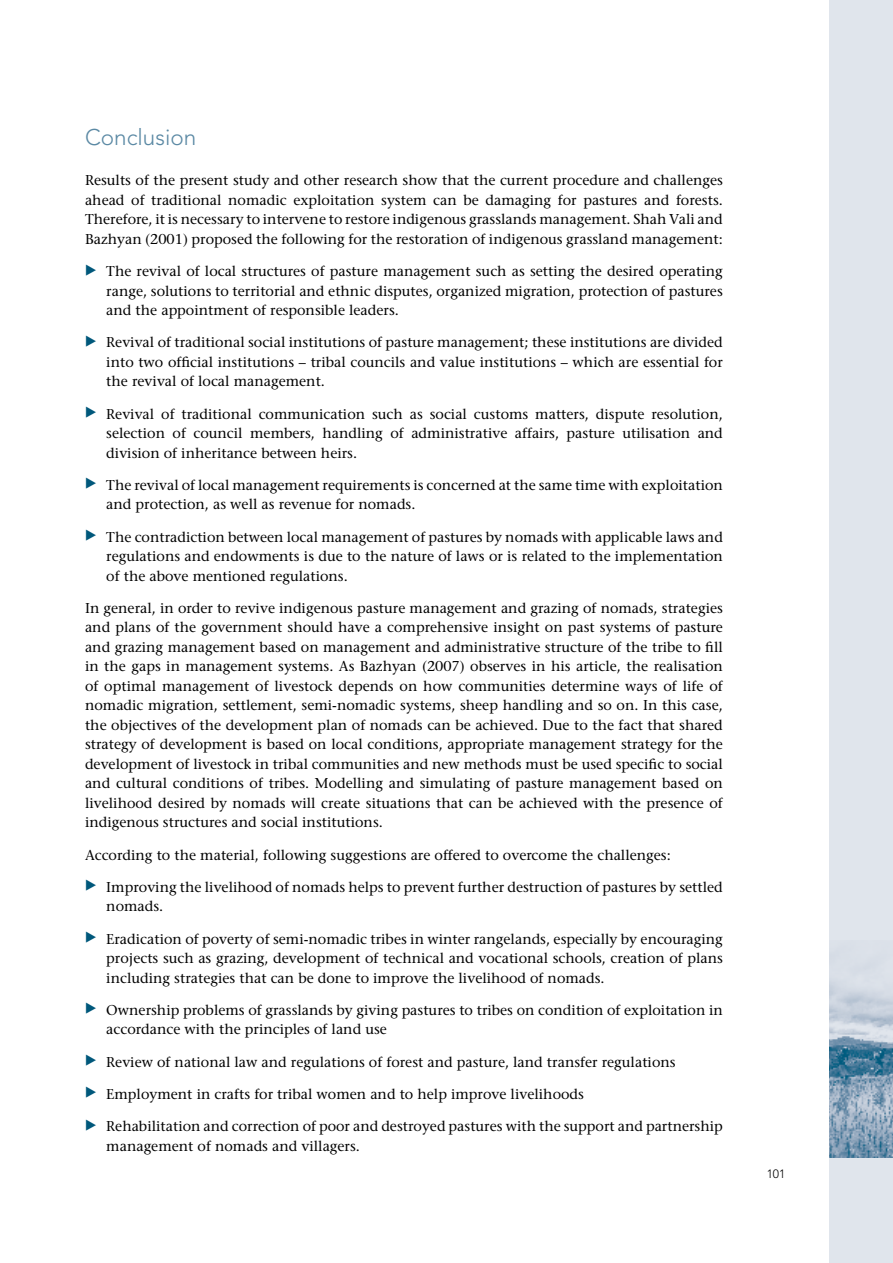
<style>
.page{position:relative;width:893px;height:1263px;background:#fff}
.page>*{position:absolute;margin:0;border:0;box-sizing:border-box;transform-origin:0 0}
.t1{font:300 22.5px "Avenir LT Std";color:#5b89a4}
.t2{font:14.25px/19.5px "Stone Serif";color:#000;text-align:justify}
.t3{font:300 12px "Avenir LT Std";color:#000}
.s1{color:#00587b}
</style>
<div class="page">
<div style="left:829px;top:0;width:64px;height:1263px;background:#e0e5ec"></div>
<img style="left:829px;top:954px;width:64px;height:203px">
<h1 class="t1" style="left:85px;top:124px;width:113px">Conclusion</h1>
<p class="t2" style="left:85px;top:171px;width:639px">Results of the present study and other research show that the current procedure and challenges ahead of traditional nomadic exploitation system can be damaging for pastures and forests.<br>Therefore, it is necessary to intervene to restore indigenous grasslands management. Shah Vali and Bazhyan (2001) proposed the following for the restoration of indigenous grassland management:</p>
<p class="t2" style="left:106px;top:261px;width:618px;text-indent:-21px"><span class="s1">▶</span> The revival of local structures of pasture management such as setting the desired operating range, solutions to territorial and ethnic disputes, organized migration, protection of pastures and the appointment of responsible leaders.</p>
<p class="t2" style="left:106px;top:332px;width:618px;text-indent:-21px"><span class="s1">▶</span> Revival of traditional social institutions of pasture management; these institutions are divided into two official institutions – tribal councils and value institutions – which are essential for the revival of local management.</p>
<p class="t2" style="left:106px;top:404px;width:618px;text-indent:-21px"><span class="s1">▶</span> Revival of traditional communication such as social customs matters, dispute resolution, selection of council members, handling of administrative affairs, pasture utilisation and division of inheritance between heirs.</p>
<p class="t2" style="left:106px;top:475px;width:618px;text-indent:-21px"><span class="s1">▶</span> The revival of local management requirements is concerned at the same time with exploitation and protection, as well as revenue for nomads.</p>
<p class="t2" style="left:106px;top:527px;width:618px;text-indent:-21px"><span class="s1">▶</span> The contradiction between local management of pastures by nomads with applicable laws and regulations and endowments is due to the nature of laws or is related to the implementation of the above mentioned regulations.</p>
<p class="t2" style="left:85px;top:598px;width:639px">In general, in order to revive indigenous pasture management and grazing of nomads, strategies and plans of the government should have a comprehensive insight on past systems of pasture and grazing management based on management and administrative structure of the tribe to fill in the gaps in management systems. As Bazhyan (2007) observes in his article, the realisation of optimal management of livestock depends on how communities determine ways of life of nomadic migration, settlement, semi-nomadic systems, sheep handling and so on. In this case, the objectives of the development plan of nomads can be achieved. Due to the fact that shared strategy of development is based on local conditions, appropriate management strategy for the development of livestock in tribal communities and new methods must be used specific to social and cultural conditions of tribes. Modelling and simulating of pasture management based on livelihood desired by nomads will create situations that can be achieved with the presence of indigenous structures and social institutions.</p>
<p class="t2" style="left:85px;top:845px;width:587px">According to the material, following suggestions are offered to overcome the challenges:</p>
<p class="t2" style="left:106px;top:877px;width:618px;text-indent:-21px"><span class="s1">▶</span> Improving the livelihood of nomads helps to prevent further destruction of pastures by settled nomads.</p>
<p class="t2" style="left:106px;top:929px;width:618px;text-indent:-21px"><span class="s1">▶</span> Eradication of poverty of semi-nomadic tribes in winter rangelands, especially by encouraging projects such as grazing, development of technical and vocational schools, creation of plans including strategies that can be done to improve the livelihood of nomads.</p>
<p class="t2" style="left:106px;top:1000px;width:618px;text-indent:-21px"><span class="s1">▶</span> Ownership problems of grasslands by giving pastures to tribes on condition of exploitation in accordance with the principles of land use</p>
<p class="t2" style="left:85px;top:1052px;width:592px"><span class="s1">▶</span> Review of national law and regulations of forest and pasture, land transfer regulations</p>
<p class="t2" style="left:85px;top:1084px;width:500px"><span class="s1">▶</span> Employment in crafts for tribal women and to help improve livelihoods</p>
<p class="t2" style="left:106px;top:1116px;width:618px;text-indent:-21px"><span class="s1">▶</span> Rehabilitation and correction of poor and destroyed pastures with the support and partnership management of nomads and villagers.</p>
<p class="t3" style="left:767px;top:1167px;width:20px">101</p>
</div>
